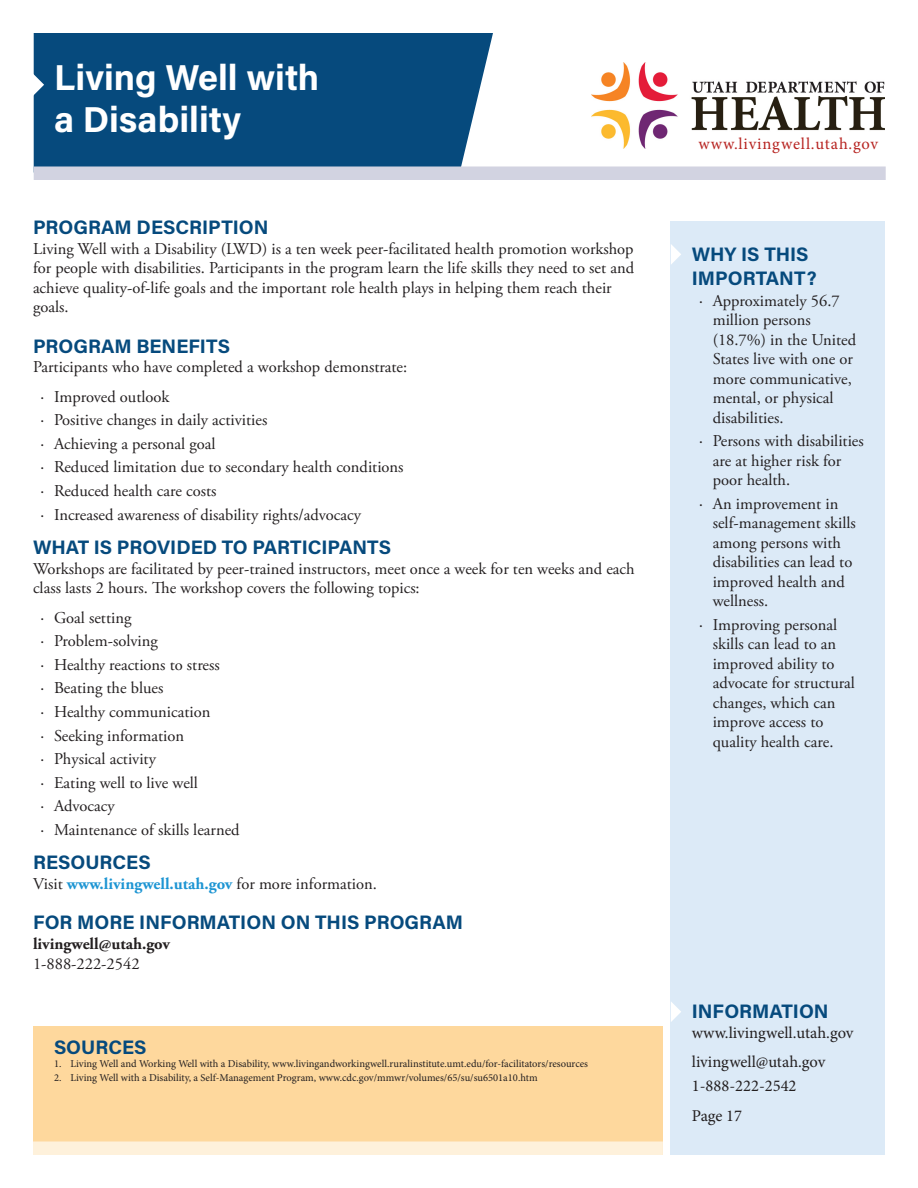
<style>
.page{position:relative;width:918px;height:1188px;background:#fff}
.page>*{position:absolute;margin:0;border:0;box-sizing:border-box;transform-origin:0 0}
.sectHdrLt{font:700 36px "Acumin Pro";color:#fff}
.paraHeader{font:700 19.5px/24px "Acumin Pro";color:#064a7d}
.bodyTxt{font:16.5px/19.5px "Adobe Garamond Pro";color:#231f20}
.t1{font:16.5px/28.5px "Minion Pro";color:#231f20}
.bodyTxt-2{font:700 16.5px/19.8px "Adobe Garamond Pro";color:#231f20}
.t2{font:16.5px "Minion Pro";letter-spacing:.05em;color:#b72421}
.t3{font:10.5px "Minion Pro";color:#231f20}
.s1{font-family:"Minion Pro"}
.s2{font-weight:700;color:#1d95d3}
.s3{font-weight:400}
</style>
<div class="page">
<div style="left:34px;top:33px;width:459px;height:133px;background:#064a7d"></div>
<svg style="left:33px;top:73px;width:11px;height:24px"></svg>
<div style="left:33px;top:1026px;width:630px;height:129px;background:#fed89d"></div>
<div style="left:34px;top:166px;width:852px;height:14px;background:#d2d3e1"></div>
<div style="left:33px;top:1142px;width:630px;height:13px;background:#fef1db"></div>
<div style="left:671px;top:221px;width:214px;height:934px;background:#dceaf7"></div>
<svg style="left:671px;top:244px;width:10px;height:20px"></svg>
<svg style="left:671px;top:1002px;width:10px;height:20px"></svg>
<img style="left:592px;top:62px;width:293px;height:87px">
<p class="sectHdrLt" style="left:54px;top:52px;width:267px">Living Well with</p>
<p class="sectHdrLt" style="left:54px;top:94px;width:189px">a Disability</p>
<p class="paraHeader" style="left:33px;top:214px;width:237px">PROGRAM DESCRIPTION</p>
<p class="bodyTxt" style="left:33px;top:239px;width:603px">Living Well with a Disability (LWD) is a ten week peer-facilitated health promotion workshop for people with disabilities. Participants in the program learn the life skills they need to set and achieve quality-of-life goals and the important role health plays in helping them reach their goals.</p>
<p class="paraHeader" style="left:33px;top:333px;width:199px">PROGRAM BENEFITS</p>
<p class="bodyTxt" style="left:33px;top:358px;width:376px">Participants who have completed a workshop demonstrate:</p>
<p class="bodyTxt" style="left:40px;top:387px;width:131px"><span class="s1">·</span> Improved outlook</p>
<p class="bodyTxt" style="left:40px;top:411px;width:228px"><span class="s1">·</span> Positive changes in daily activities</p>
<p class="bodyTxt" style="left:40px;top:434px;width:177px"><span class="s1">·</span> Achieving a personal goal</p>
<p class="bodyTxt" style="left:40px;top:458px;width:365px"><span class="s1">·</span> Reduced limitation due to secondary health conditions</p>
<p class="bodyTxt" style="left:40px;top:482px;width:178px"><span class="s1">·</span> Reduced health care costs</p>
<p class="bodyTxt" style="left:40px;top:505px;width:322px"><span class="s1">·</span> Increased awareness of disability rights/advocacy</p>
<p class="paraHeader" style="left:33px;top:534px;width:360px">WHAT IS PROVIDED TO PARTICIPANTS</p>
<p class="bodyTxt" style="left:33px;top:559px;width:603px">Workshops are facilitated by peer-trained instructors, meet once a week for ten weeks and each class lasts 2 hours. The workshop covers the following topics:</p>
<p class="bodyTxt" style="left:40px;top:608px;width:92px"><span class="s1">·</span> Goal setting</p>
<p class="bodyTxt" style="left:40px;top:632px;width:119px"><span class="s1">·</span> Problem-solving</p>
<p class="bodyTxt" style="left:40px;top:655px;width:181px"><span class="s1">·</span> Healthy reactions to stress</p>
<p class="bodyTxt" style="left:40px;top:679px;width:124px"><span class="s1">·</span> Beating the blues</p>
<p class="bodyTxt" style="left:40px;top:703px;width:171px"><span class="s1">·</span> Healthy communication</p>
<p class="bodyTxt" style="left:40px;top:726px;width:145px"><span class="s1">·</span> Seeking information</p>
<p class="bodyTxt" style="left:40px;top:750px;width:117px"><span class="s1">·</span> Physical activity</p>
<p class="bodyTxt" style="left:40px;top:773px;width:159px"><span class="s1">·</span> Eating well to live well</p>
<p class="bodyTxt" style="left:40px;top:797px;width:76px"><span class="s1">·</span> Advocacy</p>
<p class="bodyTxt" style="left:40px;top:820px;width:201px"><span class="s1">·</span> Maintenance of skills learned</p>
<p class="paraHeader" style="left:33px;top:850px;width:119px">RESOURCES</p>
<p class="bodyTxt" style="left:33px;top:874px;width:345px">Visit <span class="s2">www.livingwell.utah.gov</span> for more information.</p>
<p class="paraHeader" style="left:33px;top:910px;width:432px">FOR MORE INFORMATION ON THIS PROGRAM</p>
<p class="bodyTxt-2" style="left:33px;top:934px;width:139px">livingwell@utah.gov<br><span class="s3">1-888-222-2542</span></p>
<p class="paraHeader" style="left:54px;top:1034px;width:94px">SOURCES</p>
<p class="t3" style="left:54px;top:1056px;width:536px">1. Living Well and Working Well with a Disability, www.livingandworkingwell.ruralinstitute.umt.edu/for-facilitators/resources</p>
<p class="t3" style="left:54px;top:1071px;width:485px">2. Living Well with a Disability, a Self-Management Program, www.cdc.gov/mmwr/volumes/65/su/su6501a10.htm</p>
<p class="t2" style="left:698px;top:133px;width:181px">www.livingwell.utah.gov</p>
<p class="paraHeader" style="left:692px;top:241px;width:126px">WHY IS THIS<br>IMPORTANT?</p>
<p class="bodyTxt" style="left:713px;top:291px;width:145px;text-indent:-14px"><span class="s1">·</span> Approximately 56.7 million persons (18.7%) in the United<br>States live with one or more communicative, mental, or physical disabilities.</p>
<p class="bodyTxt" style="left:713px;top:432px;width:153px;text-indent:-14px"><span class="s1">·</span> Persons with disabilities are at higher risk for poor health.</p>
<p class="bodyTxt" style="left:713px;top:494px;width:145px;text-indent:-14px"><span class="s1">·</span> An improvement in self-management skills among persons with disabilities can lead to improved health and wellness.</p>
<p class="bodyTxt" style="left:713px;top:615px;width:144px;text-indent:-14px"><span class="s1">·</span> Improving personal skills can lead to an improved ability to advocate for structural changes, which can improve access to quality health care.</p>
<p class="paraHeader" style="left:692px;top:999px;width:138px">INFORMATION</p>
<p class="t1" style="left:692px;top:1019px;width:163px">www.livingwell.utah.gov livingwell@utah.gov</p>
<p class="t1" style="left:692px;top:1071px;width:106px;line-height:30px">1-888-222-2542<br>Page 17</p>
</div>
